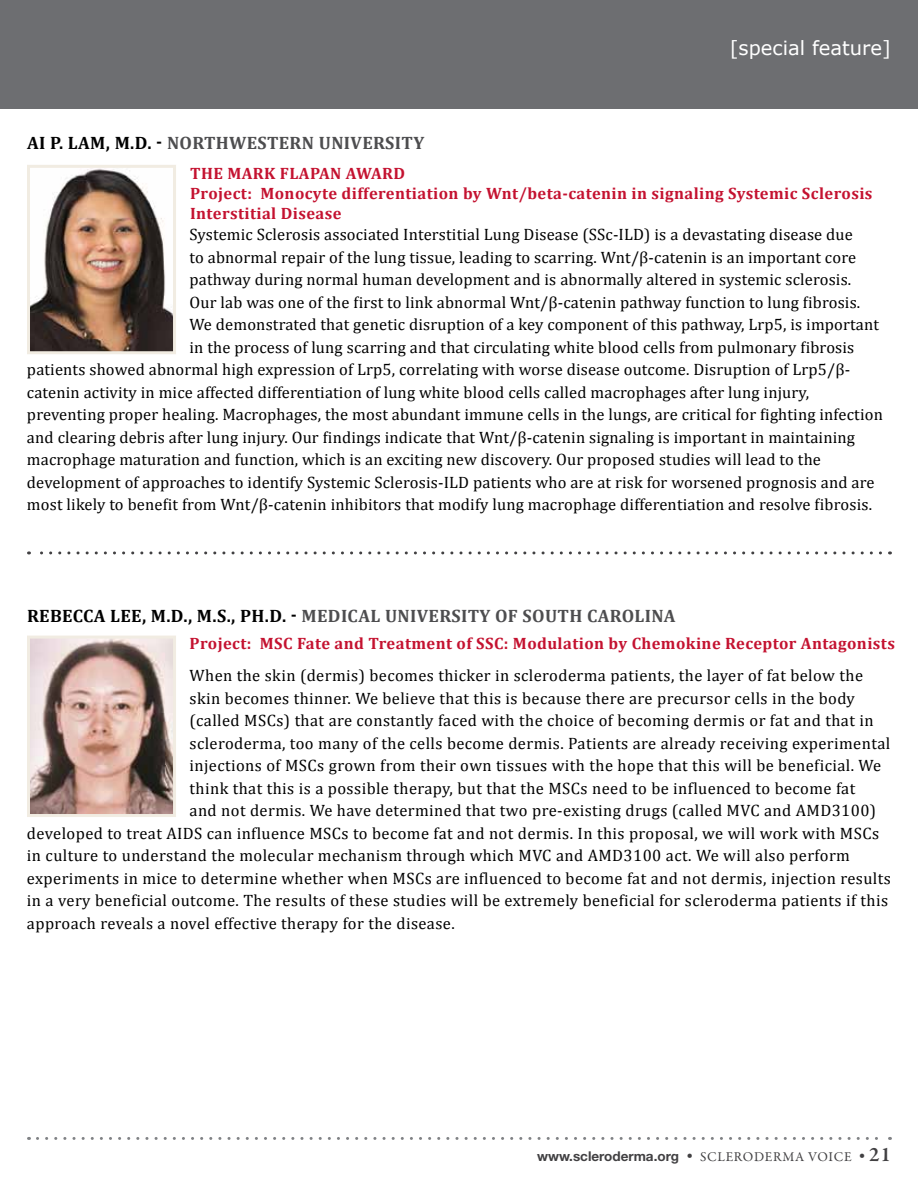
<style>
.page{position:relative;width:918px;height:1188px;background:#fff}
.page>*{position:absolute;margin:0;border:0;box-sizing:border-box;transform-origin:0 0}
.t1{font:19.5px "Verdana";color:#fff}
.t2{font:700 18px "Cambria";letter-spacing:.02em;color:#4d4d4f}
.t3{font:16.5px "Cambria";letter-spacing:.01em;color:#000}
.t4{font:700 16.5px/19.8px "Cambria";letter-spacing:.025em;color:#c41230}
.t5{font:700 13.5px "Helvetica Neue LT Std";color:#414042}
.s1{color:#000}
.s2{font-family:"Helvetica Neue";font-weight:400;font-size:12px}
.s3{font-family:"Garamond Premr Pro";font-weight:400}
.s4{font-family:"Garamond Premr Pro";font-weight:600;font-size:21px}
</style>
<div class="page">
<svg style="left:37px;top:1137px;width:854px;height:3px"></svg>
<div style="left:0;top:0;width:918px;height:109px;background:#6d6e71"></div>
<svg style="left:28px;top:551px;width:853px;height:3px"></svg>
<img style="left:31px;top:169px;width:141px;height:181px">
<div style="left:27px;top:165px;width:149px;height:189px;border:3px solid #f1ece2"></div>
<img style="left:31px;top:640px;width:141px;height:173px">
<div style="left:27px;top:636px;width:149px;height:181px;border:3px solid #f1ece2"></div>
<p class="t1" style="left:730px;top:35px;width:163px">[special feature]</p>
<p class="t2" style="left:27px;top:130px;width:399px"><span class="s1">AI P. LAM, M.D. -</span> NORTHWESTERN UNIVERSITY</p>
<p class="t4" style="left:190px;top:163px;width:684px">THE MARK FLAPAN AWARD<br>Project: Monocyte differentiation by Wnt/beta-catenin in signaling Systemic Sclerosis<br>Interstitial Disease</p>
<p class="t3" style="left:190px;top:225px;width:665px">Systemic Sclerosis associated Interstitial Lung Disease (SSc-ILD) is a devastating disease due</p>
<p class="t3" style="left:190px;top:247px;width:668px">to abnormal repair of the lung tissue, leading to scarring. Wnt/β-catenin is an important core</p>
<p class="t3" style="left:190px;top:270px;width:663px">pathway during normal human development and is abnormally altered in systemic sclerosis.</p>
<p class="t3" style="left:190px;top:292px;width:672px">Our lab was one of the first to link abnormal Wnt/β-catenin pathway function to lung fibrosis.</p>
<p class="t3" style="left:190px;top:315px;width:691px">We demonstrated that genetic disruption of a key component of this pathway, Lrp5, is important</p>
<p class="t3" style="left:190px;top:337px;width:666px">in the process of lung scarring and that circulating white blood cells from pulmonary fibrosis</p>
<p class="t3" style="left:27px;top:360px;width:825px">patients showed abnormal high expression of Lrp5, correlating with worse disease outcome. Disruption of Lrp5/β-</p>
<p class="t3" style="left:27px;top:382px;width:784px">catenin activity in mice affected differentiation of lung white blood cells called macrophages after lung injury,</p>
<p class="t3" style="left:27px;top:405px;width:857px">preventing proper healing. Macrophages, the most abundant immune cells in the lungs, are critical for fighting infection</p>
<p class="t3" style="left:27px;top:427px;width:830px">and clearing debris after lung injury. Our findings indicate that Wnt/β-catenin signaling is important in maintaining</p>
<p class="t3" style="left:27px;top:450px;width:796px">macrophage maturation and function, which is an exciting new discovery. Our proposed studies will lead to the</p>
<p class="t3" style="left:27px;top:472px;width:849px">development of approaches to identify Systemic Sclerosis-ILD patients who are at risk for worsened prognosis and are</p>
<p class="t3" style="left:27px;top:495px;width:847px">most likely to benefit from Wnt/β-catenin inhibitors that modify lung macrophage differentiation and resolve fibrosis.</p>
<p class="t2" style="left:27px;top:603px;width:650px"><span class="s1">REBECCA LEE, M.D., M.S., PH.D. -</span> MEDICAL UNIVERSITY OF SOUTH CAROLINA</p>
<p class="t4" style="left:190px;top:633px;width:707px">Project: MSC Fate and Treatment of SSC: Modulation by Chemokine Receptor Antagonists</p>
<p class="t3" style="left:190px;top:666px;width:675px">When the skin (dermis) becomes thicker in scleroderma patients, the layer of fat below the</p>
<p class="t3" style="left:190px;top:689px;width:667px">skin becomes thinner. We believe that this is because there are precursor cells in the body</p>
<p class="t3" style="left:190px;top:711px;width:686px">(called MSCs) that are constantly faced with the choice of becoming dermis or fat and that in</p>
<p class="t3" style="left:190px;top:734px;width:702px">scleroderma, too many of the cells become dermis. Patients are already receiving experimental</p>
<p class="t3" style="left:190px;top:756px;width:693px">injections of MSCs grown from their own tissues with the hope that this will be beneficial. We</p>
<p class="t3" style="left:190px;top:779px;width:667px">think that this is a possible therapy, but that the MSCs need to be influenced to become fat</p>
<p class="t3" style="left:190px;top:801px;width:688px">and not dermis. We have determined that two pre-existing drugs (called MVC and AMD3100)</p>
<p class="t3" style="left:27px;top:824px;width:854px">developed to treat AIDS can influence MSCs to become fat and not dermis. In this proposal, we will work with MSCs</p>
<p class="t3" style="left:27px;top:846px;width:824px">in culture to understand the molecular mechanism through which MVC and AMD3100 act. We will also perform</p>
<p class="t3" style="left:27px;top:869px;width:865px">experiments in mice to determine whether when MSCs are influenced to become fat and not dermis, injection results</p>
<p class="t3" style="left:27px;top:891px;width:863px">in a very beneficial outcome. The results of these studies will be extremely beneficial for scleroderma patients if this</p>
<p class="t3" style="left:27px;top:914px;width:429px">approach reveals a novel effective therapy for the disease.</p>
<p class="t5" style="left:537px;top:1148px;width:355px">www.scleroderma.org <span class="s2">•</span> <span class="s3">SCLERODERMA VOICE</span> <span class="s2">•</span> <span class="s4">21</span></p>
</div>
